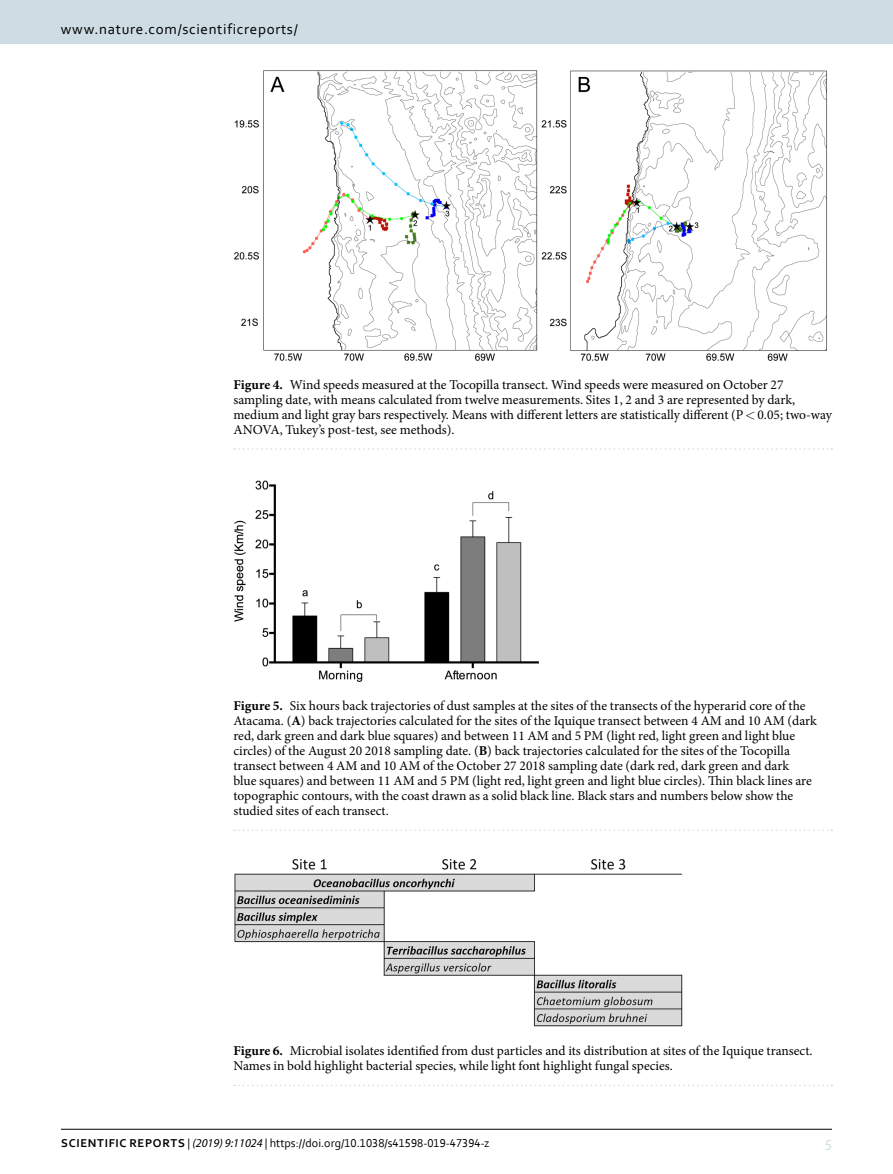
<style>
.page{position:relative;width:893px;height:1174px;background:#fff}
.page>*{position:absolute;margin:0;border:0;box-sizing:border-box;transform-origin:0 0}
.t1{font:15px "Corbel 2";letter-spacing:.045em;color:#000}
.t2{font:15px "Corbel 2";color:#cedde4}
.t3{font:13.5px/15px "Minion Pro";color:#000}
.t4{font:12px "Corbel";color:#000}
.s1{font-weight:700}
.s2{font-family:"Corbel Bold 2"}
.s3{font-family:"Corbel 2"}
.s4{font-family:"Myriad Pro";font-style:italic}
</style>
<div class="page">
<hr style="left:61px;top:1129px;width:771px;height:1px;background:#000">
<div style="left:0;top:0;width:893px;height:43px;background:#cedde4"></div>
<img style="left:234px;top:70px;width:593px;height:291px">
<svg style="left:234px;top:448px;width:598px;height:2px"></svg>
<img style="left:234px;top:480px;width:305px;height:202px">
<svg style="left:234px;top:829px;width:598px;height:2px"></svg>
<img style="left:234px;top:859px;width:449px;height:168px">
<svg style="left:234px;top:1084px;width:598px;height:2px"></svg>
<p class="t1" style="left:61px;top:19px;width:238px">www.nature.com/scientificreports/</p>
<p class="t3" style="left:233px;top:377px;width:600px"><span class="s1">Figure 4.</span> Wind speeds measured at the Tocopilla transect. Wind speeds were measured on October 27 sampling date, with means calculated from twelve measurements. Sites 1, 2 and 3 are represented by dark, medium and light gray bars respectively. Means with different letters are statistically different (P 0.05; two-way ANOVA, Tukey’s post-test, see methods).</p>
<p class="t3" style="left:233px;top:698px;width:585px"><span class="s1">Figure 5.</span> Six hours back trajectories of dust samples at the sites of the transects of the hyperarid core of the Atacama. (<span class="s1">A</span>) back trajectories calculated for the sites of the Iquique transect between 4 AM and 10 AM (dark red, dark green and dark blue squares) and between 11 AM and 5 PM (light red, light green and light blue circles) of the August 20 2018 sampling date. (<span class="s1">B</span>) back trajectories calculated for the sites of the Tocopilla transect between 4 AM and 10 AM of the October 27 2018 sampling date (dark red, dark green and dark<br>blue squares) and between 11 AM and 5 PM (light red, light green and light blue circles). Thin black lines are topographic contours, with the coast drawn as a solid black line. Black stars and numbers below show the studied sites of each transect.</p>
<p class="t3" style="left:233px;top:1043px;width:581px"><span class="s1">Figure 6.</span> Microbial isolates identified from dust particles and its distribution at sites of the Iquique transect.<br>Names in bold highlight bacterial species, while light font highlight fungal species.</p>
<p class="t4" style="left:61px;top:1135px;width:430px"><span class="s2">SCIENTIFIC REPORTS</span> <span class="s3">|</span> <span class="s4">(2019) 9:11024</span> <span class="s3">|</span> https://doi.org/10.1038/s41598-019-47394-z</p>
<p class="t2" style="left:825px;top:1132px;width:9px">5</p>
</div>
